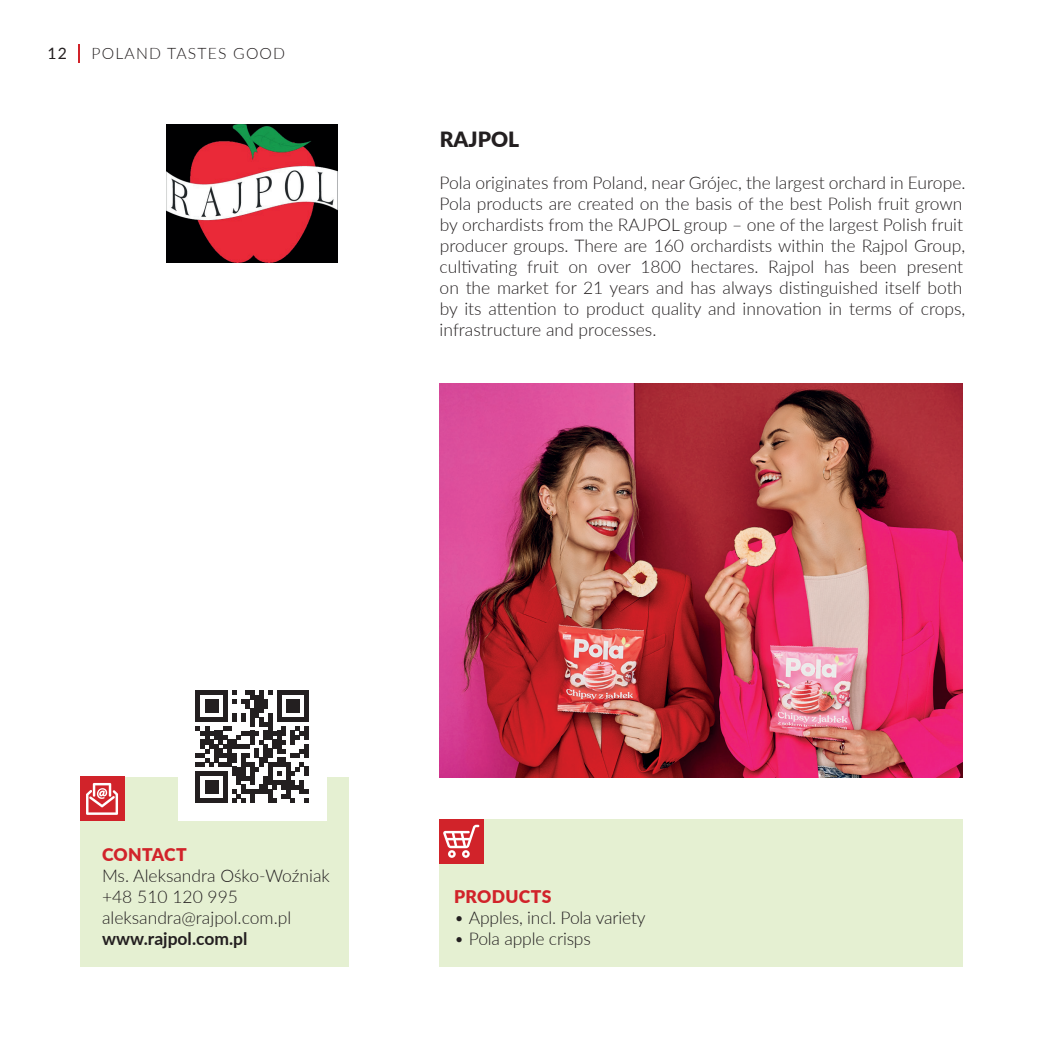
<style>
.page{position:relative;width:1042px;height:1042px;background:#fff}
.page>*{position:absolute;margin:0;border:0;box-sizing:border-box;transform-origin:0 0}
.t1{font:900 21px "Lato";color:#231f20}
.t2{font:300 17.5px/21px "Lato";color:#231f20}
.t3{font:700 17.5px "Lato";color:#231f20}
.t4{font:900 17.5px "Lato";letter-spacing:.02em;color:#d1232a}
.t5{font:300 15.75px "Lato";letter-spacing:.075em;color:#231f20}
.t6{font:15.75px "Lato";color:#231f20}
</style>
<div class="page">
<div style="left:80px;top:777px;width:269px;height:189px;background:#e5f0d2"></div>
<div style="left:439px;top:819px;width:524px;height:147px;background:#e5f0d2"></div>
<div style="left:178px;top:672px;width:148px;height:149px;background:#fff"></div>
<svg style="left:196px;top:690px;width:112px;height:113px"></svg>
<div style="left:80px;top:777px;width:44px;height:44px;background:#d1232a"></div>
<div style="left:439px;top:819px;width:44px;height:44px;background:#d1232a"></div>
<svg style="left:443px;top:825px;width:36px;height:33px"></svg>
<svg style="left:86px;top:783px;width:32px;height:32px"></svg>
<img style="left:439px;top:383px;width:523px;height:394px">
<img style="left:167px;top:124px;width:170px;height:138px">
<svg style="left:79px;top:45px;width:1px;height:18px"></svg>
<p class="t6" style="left:48px;top:42px;width:21px">12</p>
<p class="t5" style="left:91px;top:42px;width:195px">POLAND TASTES GOOD</p>
<p class="t1" style="left:440px;top:124px;width:81px">RAJPOL</p>
<p class="t2" style="left:439px;top:172px;width:527px">Pola originates from Poland, near Grójec, the largest orchard in Europe.<br>Pola products are created on the basis of the best Polish fruit grown by orchardists from the RAJPOL group – one of the largest Polish fruit producer groups. There are 160 orchardists within the Rajpol Group, cultivating fruit on over 1800 hectares. Rajpol has been present on the market for 21 years and has always distinguished itself both by its attention to product quality and innovation in terms of crops, infrastructure and processes.</p>
<p class="t4" style="left:102px;top:841px;width:86px">CONTACT</p>
<p class="t2" style="left:102px;top:865px;width:229px">Ms. Aleksandra Ośko-Woźniak +48 510 120 995 aleksandra@rajpol.com.pl</p>
<p class="t3" style="left:102px;top:926px;width:147px">www.rajpol.com.pl</p>
<p class="t4" style="left:454px;top:883px;width:99px">PRODUCTS</p>
<p class="t2" style="left:454px;top:907px;width:193px">• Apples, incl. Pola variety</p>
<p class="t2" style="left:454px;top:928px;width:138px">• Pola apple crisps</p>
</div>
